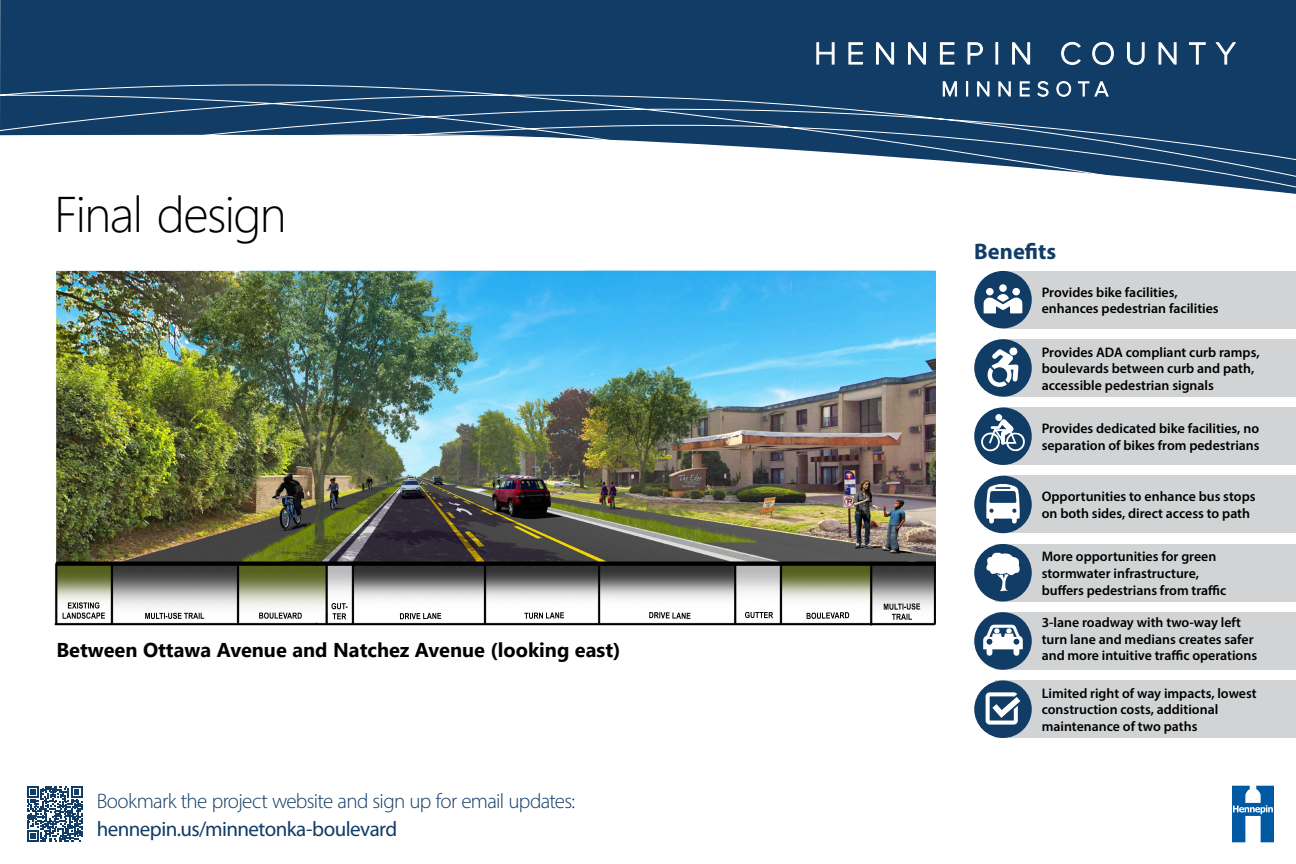
<style>
.page{position:relative;width:1296px;height:864px;background:#fff}
.page>*{position:absolute;margin:0;border:0;box-sizing:border-box;transform-origin:0 0}
.t1{font:300 50px "Segoe UI";letter-spacing:-.03em;color:#000}
.t2{font:700 22.5px "Myriad Pro";color:#113c66}
.t3{font:300 21px "Myriad Pro";letter-spacing:-.035em;color:#113c66}
.t4{font:21px "Myriad Pro";letter-spacing:-.025em;color:#113c66}
.t5{font:700 20px "Segoe UI";color:#000}
.t6{font:600 13.85px/16.6px "Myriad Pro";color:#000}
</style>
<div class="page">
<div style="left:0;top:0;width:1296px;height:49px;background:#113c66"></div>
<svg style="left:0;top:49px;width:1296px;height:145px"></svg>
<svg style="left:816px;top:42px;width:19px;height:23px"></svg>
<svg style="left:848px;top:42px;width:15px;height:23px"></svg>
<svg style="left:876px;top:42px;width:18px;height:23px"></svg>
<svg style="left:908px;top:42px;width:18px;height:23px"></svg>
<svg style="left:940px;top:42px;width:15px;height:23px"></svg>
<svg style="left:967px;top:42px;width:16px;height:23px"></svg>
<svg style="left:1012px;top:42px;width:18px;height:23px"></svg>
<svg style="left:1061px;top:42px;width:20px;height:23px"></svg>
<svg style="left:1092px;top:42px;width:22px;height:23px"></svg>
<svg style="left:1127px;top:42px;width:18px;height:23px"></svg>
<svg style="left:1158px;top:42px;width:19px;height:23px"></svg>
<svg style="left:1189px;top:42px;width:17px;height:23px"></svg>
<svg style="left:1215px;top:42px;width:22px;height:23px"></svg>
<svg style="left:943px;top:80px;width:14px;height:17px"></svg>
<svg style="left:966px;top:81px;width:2px;height:15px"></svg>
<svg style="left:977px;top:81px;width:13px;height:16px"></svg>
<svg style="left:998px;top:81px;width:13px;height:16px"></svg>
<svg style="left:1019px;top:81px;width:11px;height:16px"></svg>
<svg style="left:1037px;top:81px;width:12px;height:16px"></svg>
<svg style="left:1056px;top:81px;width:15px;height:16px"></svg>
<svg style="left:1078px;top:81px;width:31px;height:16px"></svg>
<svg style="left:1232px;top:786px;width:42px;height:56px"></svg>
<svg style="left:27px;top:786px;width:55px;height:56px"></svg>
<img style="left:54px;top:271px;width:882px;height:355px">
<div style="left:1003px;top:271px;width:293px;height:57px;background:#d1d3d4"></div>
<div style="left:974px;top:271px;width:58px;height:57px;background:#113c66;border-radius:50%"></div>
<svg style="left:984px;top:284px;width:38px;height:30px"></svg>
<div style="left:986px;top:288px;width:8px;height:7px;background:#fff;border-radius:50%"></div>
<div style="left:1003px;top:339px;width:293px;height:58px;background:#d1d3d4"></div>
<div style="left:974px;top:339px;width:58px;height:58px;background:#113c66;border-radius:50%"></div>
<svg style="left:987px;top:349px;width:32px;height:38px"></svg>
<div style="left:1009px;top:347px;width:8px;height:8px;background:#fff;border-radius:50%"></div>
<div style="left:1003px;top:407px;width:293px;height:58px;background:#d1d3d4"></div>
<div style="left:974px;top:407px;width:58px;height:58px;background:#113c66;border-radius:50%"></div>
<svg style="left:981px;top:419px;width:44px;height:33px"></svg>
<div style="left:995px;top:414px;width:7px;height:7px;background:#fff;border-radius:50%"></div>
<div style="left:1003px;top:476px;width:293px;height:57px;background:#d1d3d4"></div>
<div style="left:974px;top:476px;width:58px;height:57px;background:#113c66;border-radius:50%"></div>
<svg style="left:986px;top:484px;width:34px;height:40px"></svg>
<div style="left:996px;top:544px;width:300px;height:57px;background:#d1d3d4"></div>
<div style="left:974px;top:544px;width:58px;height:57px;background:#113c66;border-radius:50%"></div>
<svg style="left:986px;top:553px;width:34px;height:38px"></svg>
<div style="left:996px;top:612px;width:300px;height:58px;background:#d1d3d4"></div>
<div style="left:974px;top:612px;width:58px;height:58px;background:#113c66;border-radius:50%"></div>
<svg style="left:983px;top:625px;width:40px;height:31px"></svg>
<div style="left:996px;top:680px;width:300px;height:58px;background:#d1d3d4"></div>
<div style="left:974px;top:680px;width:58px;height:58px;background:#113c66;border-radius:50%"></div>
<svg style="left:986px;top:692px;width:34px;height:33px"></svg>
<h1 class="t1" style="left:54px;top:168px;width:234px">Final design</h1>
<h3 class="t5" style="left:56px;top:631px;width:565px">Between Ottawa Avenue and Natchez Avenue (looking east)</h3>
<h3 class="t3" style="left:97px;top:788px;width:480px">Bookmark the project website and sign up for email updates:</h3>
<h3 class="t4" style="left:97px;top:816px;width:302px">hennepin.us/minnetonka-boulevard</h3>
<h2 class="t2" style="left:974px;top:236px;width:83px">Benefits</h2>
<p class="t6" style="left:1042px;top:283px;width:179px">Provides bike facilities, enhances pedestrian facilities</p>
<p class="t6" style="left:1042px;top:343px;width:219px">Provides ADA compliant curb ramps, boulevards between curb and path, accessible pedestrian signals</p>
<p class="t6" style="left:1042px;top:420px;width:219px">Provides dedicated bike facilities, no separation of bikes from pedestrians</p>
<p class="t6" style="left:1042px;top:488px;width:215px">Opportunities to enhance bus stops on both sides, direct access to path</p>
<p class="t6" style="left:1042px;top:548px;width:186px">More opportunities for green stormwater infrastructure, buffers pedestrians from traffic</p>
<p class="t6" style="left:1042px;top:614px;width:217px">3-lane roadway with two-way left turn lane and medians creates safer and more intuitive traffic operations</p>
<p class="t6" style="left:1042px;top:684px;width:216px">Limited right of way impacts, lowest construction costs, additional maintenance of two paths</p>
</div>
